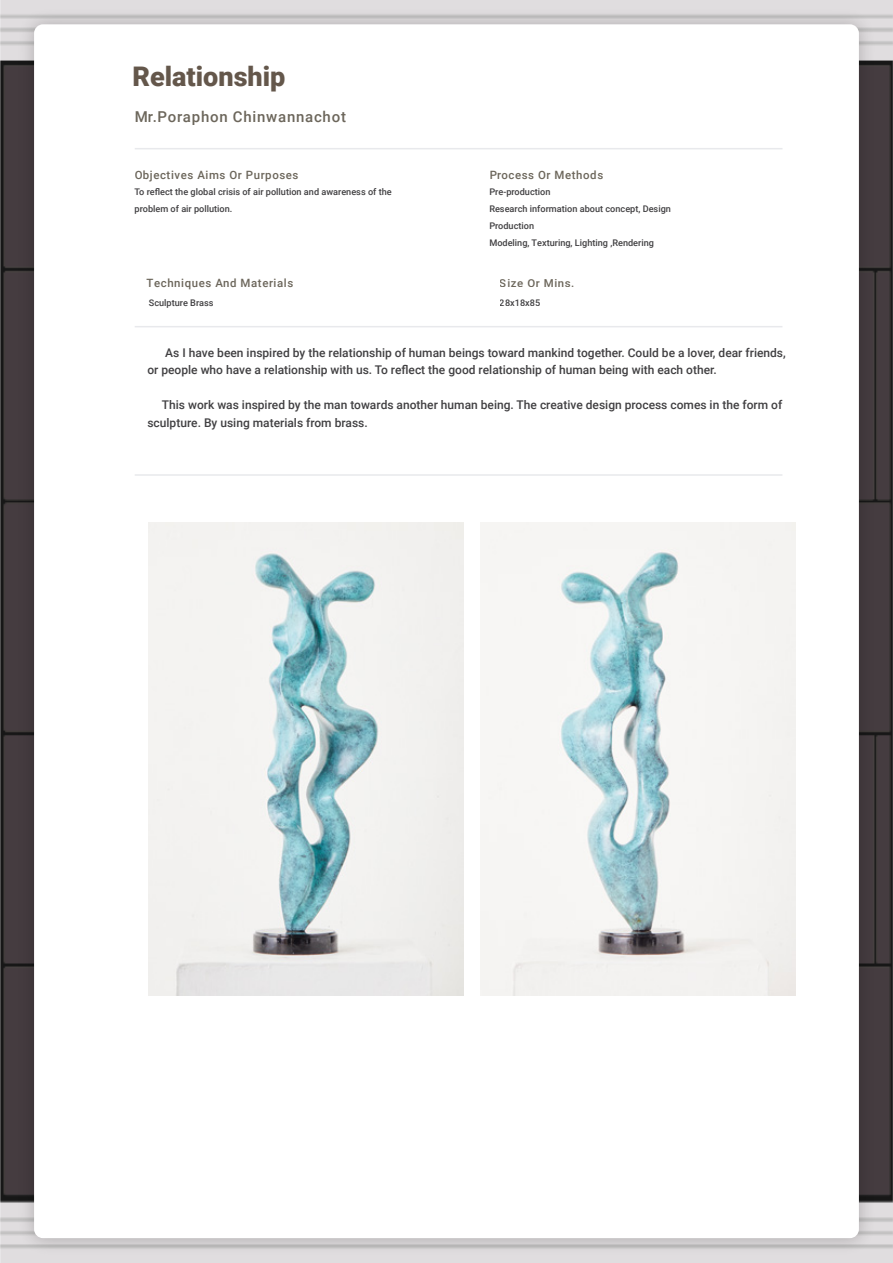
<style>
.page{position:relative;width:893px;height:1263px;background:#fff}
.page>*{position:absolute;margin:0;border:0;box-sizing:border-box;transform-origin:0 0}
.t1{font:900 27px "Roboto";color:#64574b}
.t2{font:500 15px "Roboto";letter-spacing:.05em;color:#6c665b}
.t3{font:500 12px/17.4px "Roboto";color:#414042}
.t4{font:500 11.4px "Roboto";letter-spacing:.05em;color:#6c665b}
.t5{font:500 10.95px "Roboto";letter-spacing:.05em;color:#6c665b;scale:1.04 1}
.t6{font:500 9.15px/17px "Roboto";color:#414042}
</style>
<div class="page">
<img style="left:0;top:0;width:893px;height:1263px">
<img style="left:11px;top:2px;width:871px;height:1259px">
<div style="left:34px;top:24px;width:825px;height:1214px;background:#fff;border-radius:9px"></div>
<hr style="left:135px;top:148px;width:647px;height:1px;background:#e8e9ec">
<hr style="left:135px;top:326px;width:647px;height:1px;background:#e8e9ec">
<hr style="left:135px;top:474px;width:647px;height:2px;background:#e8e9ec">
<img style="left:480px;top:523px;width:315px;height:472px">
<img style="left:148px;top:523px;width:315px;height:472px">
<h1 class="t1" style="left:132px;top:58px;width:154px">Relationship</h1>
<p class="t2" style="left:134px;top:106px;width:213px">Mr.Poraphon Chinwannachot</p>
<p class="t4" style="left:134px;top:167px;width:166px">Objectives Aims Or Purposes</p>
<p class="t4" style="left:489px;top:167px;width:116px">Process Or Methods</p>
<p class="t6" style="left:489px;top:183px;width:183px">Pre-production<br>Research information about concept, Design<br>Production<br>Modeling, Texturing, Lighting ,Rendering</p>
<p class="t6" style="left:135px;top:183px;width:259px">To reflect the global crisis of air pollution and awareness of the problem of air pollution.</p>
<p class="t4" style="left:147px;top:275px;width:148px">Techniques And Materials</p>
<p class="t5" style="left:500px;top:275px;width:73px">Size Or Mins.</p>
<p class="t6" style="left:149px;top:294px;width:66px">Sculpture Brass</p>
<p class="t6" style="left:500px;top:294px;width:42px">28x18x85</p>
<p class="t3" style="left:147px;top:343px;width:640px;text-indent:18px">As I have been inspired by the relationship of human beings toward mankind together. Could be a lover, dear friends, or people who have a relationship with us. To reflect the good relationship of human being with each other.</p>
<p class="t3" style="left:147px;top:396px;width:636px;text-indent:15px">This work was inspired by the man towards another human being. The creative design process comes in the form of sculpture. By using materials from brass.</p>
</div>
